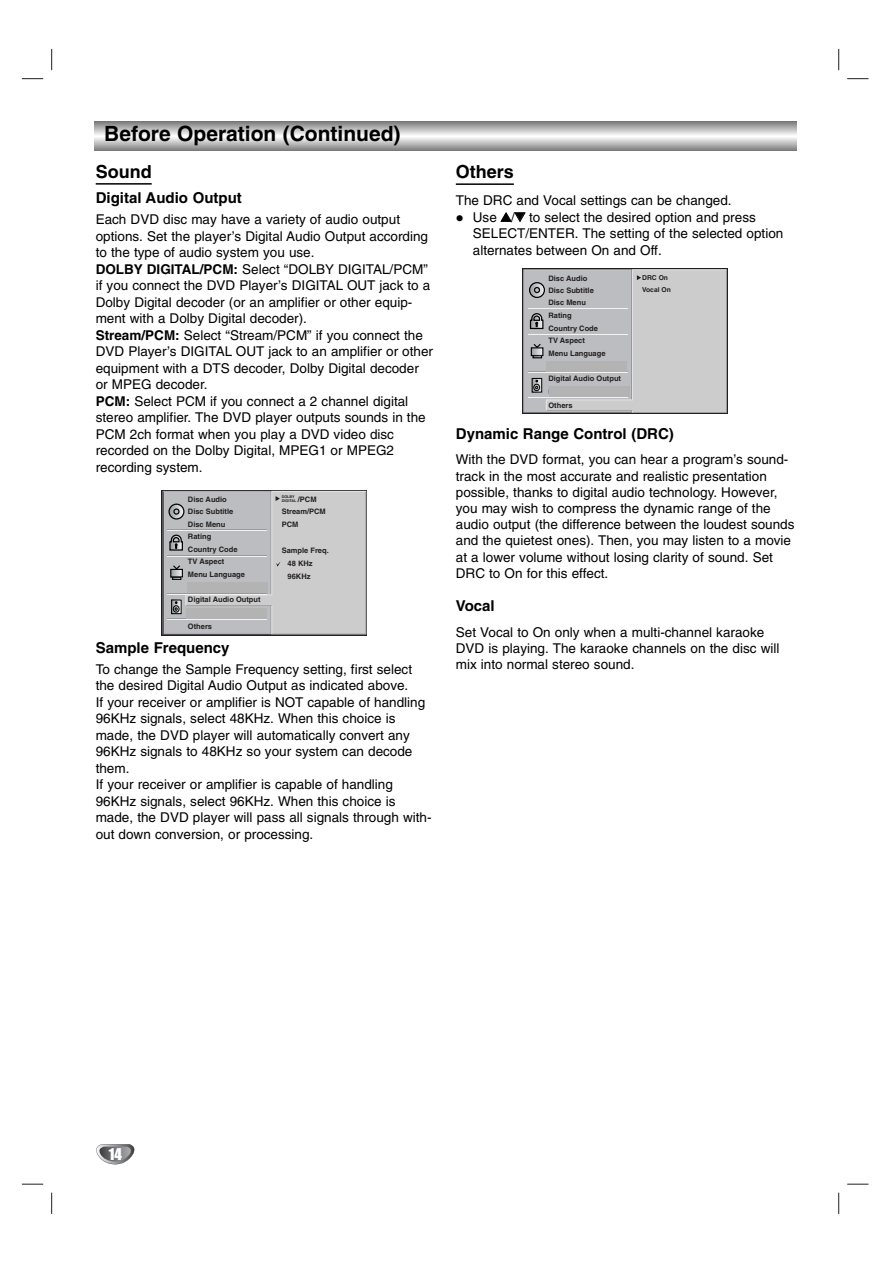
<style>
.page{position:relative;width:893px;height:1263px;background:#fff}
.page>*{position:absolute;margin:0;border:0;box-sizing:border-box;transform-origin:0 0}
.t1{font:700 21px "Helvetica";color:#000}
.t2{font:700 18px "Helvetica";color:#000}
.t3{font:700 15px "Helvetica";color:#000}
.t4{font:15px "Impact";color:#fff}
.t5{font:13.5px/16.5px "Helvetica";color:#000}
.t6{font:700 7.5px/12.5px "Helvetica";color:#231f20}
.t7{font:700 6.75px/12px "Helvetica";color:#231f20}
.t8{font:700 3.75px/3.8px "Helvetica";color:#231f20}
.s1{font-weight:700}
.s2{font-size:7.5px}
.s3{font-family:"Audio Four 4 B"}
</style>
<div class="page">
<svg style="left:51px;top:49px;width:1px;height:21px"></svg>
<svg style="left:838px;top:49px;width:1px;height:21px"></svg>
<svg style="left:51px;top:1193px;width:1px;height:21px"></svg>
<svg style="left:838px;top:1193px;width:1px;height:21px"></svg>
<svg style="left:22px;top:78px;width:21px;height:1px"></svg>
<svg style="left:847px;top:78px;width:21px;height:1px"></svg>
<svg style="left:22px;top:1184px;width:21px;height:1px"></svg>
<svg style="left:847px;top:1184px;width:21px;height:1px"></svg>
<svg style="left:96px;top:1144px;width:39px;height:20px"></svg>
<div style="left:94px;top:121px;width:702px;height:30px;background:#777"></div>
<div style="left:94px;top:122px;width:702px;height:28px;background:#808080"></div>
<div style="left:94px;top:123px;width:702px;height:26px;background:#8a8a8a"></div>
<div style="left:94px;top:124px;width:702px;height:24px;background:#939393"></div>
<div style="left:94px;top:125px;width:702px;height:22px;background:#9c9c9c"></div>
<div style="left:94px;top:126px;width:702px;height:20px;background:#a5a5a5"></div>
<div style="left:94px;top:127px;width:702px;height:18px;background:#aeaeae"></div>
<div style="left:94px;top:128px;width:702px;height:16px;background:#b8b8b8"></div>
<div style="left:94px;top:129px;width:702px;height:14px;background:#c1c1c1"></div>
<div style="left:94px;top:130px;width:702px;height:12px;background:#cbcbcb"></div>
<div style="left:94px;top:131px;width:702px;height:10px;background:#d4d4d4"></div>
<div style="left:94px;top:132px;width:702px;height:8px;background:#dedede"></div>
<div style="left:94px;top:133px;width:702px;height:6px;background:#e7e7e7"></div>
<hr style="left:94px;top:134px;width:702px;height:4px;background:#f1f1f1">
<hr style="left:94px;top:135px;width:702px;height:2px;background:#fafafa">
<hr style="left:94px;top:136px;width:702px;height:1px;background:#fff">
<hr style="left:96px;top:183px;width:56px;height:2px;background:#000">
<hr style="left:456px;top:183px;width:58px;height:2px;background:#000">
<svg style="left:523px;top:269px;width:204px;height:144px"></svg>
<svg style="left:162px;top:491px;width:204px;height:144px"></svg>
<div style="left:186px;top:608px;width:80px;height:10px;background:#b3b3b3"></div>
<div style="left:187px;top:582px;width:81px;height:10px;background:#b3b3b3"></div>
<div style="left:548px;top:386px;width:81px;height:10px;background:#b3b3b3"></div>
<div style="left:546px;top:361px;width:81px;height:10px;background:#b3b3b3"></div>
<h1 class="t1" style="left:104px;top:126px;width:298px">Before Operation (Continued)</h1>
<h2 class="t2" style="left:96px;top:165px;width:57px">Sound</h2>
<p class="t3" style="left:96px;top:193px;width:148px">Digital Audio Output</p>
<p class="t5" style="left:96px;top:212px;width:339px">Each DVD disc may have a variety of audio output options. Set the player’s Digital Audio Output according to the type of audio system you use.<br><span class="s1">DOLBY DIGITAL/PCM:</span> Select “DOLBY DIGITAL/PCM” if you connect the DVD Player’s DIGITAL OUT jack to a Dolby Digital decoder (or an amplifier or other equip&shy;ment with a Dolby Digital decoder).<br><span class="s1">Stream/PCM:</span> Select “Stream/PCM” if you connect the DVD Player’s DIGITAL OUT jack to an amplifier or other equipment with a DTS decoder, Dolby Digital decoder or MPEG decoder.<br><span class="s1">PCM:</span> Select PCM if you connect a 2 channel digital stereo amplifier. The DVD player outputs sounds in the PCM 2ch format when you play a DVD video disc recorded on the Dolby Digital, MPEG1 or MPEG2 recording system.</p>
<p class="t6" style="left:188px;top:494px;width:40px">Disc Audio</p>
<p class="t8" style="left:282px;top:495px;width:36px">DOLBY<br>DIGITAL <span class="s2">/PCM</span></p>
<p class="t6" style="left:282px;top:506px;width:46px">Stream/PCM<br>PCM</p>
<p class="t6" style="left:287px;top:544px;width:43px;line-height:13px;text-indent:-6px">Sample Freq.<br>48 KHz<br>96KHz</p>
<p class="t6" style="left:188px;top:506px;width:51px">Disc Subtitle<br>Disc Menu<br>Rating<br>Country Code<br>TV Aspect</p>
<p class="t6" style="left:188px;top:569px;width:59px">Menu Language</p>
<p class="t6" style="left:188px;top:594px;width:74px">Digital Audio Output</p>
<p class="t6" style="left:188px;top:621px;width:26px">Others</p>
<p class="t3" style="left:96px;top:642px;width:135px">Sample Frequency</p>
<p class="t5" style="left:96px;top:662px;width:337px">To change the Sample Frequency setting, first select the desired Digital Audio Output as indicated above.<br>If your receiver or amplifier is NOT capable of handling 96KHz signals, select 48KHz. When this choice is made, the DVD player will automatically convert any 96KHz signals to 48KHz so your system can decode them.<br>If your receiver or amplifier is capable of handling 96KHz signals, select 96KHz. When this choice is made, the DVD player will pass all signals through with&shy;out down conversion, or processing.</p>
<h2 class="t2" style="left:456px;top:165px;width:59px">Others</h2>
<p class="t5" style="left:473px;top:193px;width:312px;text-indent:-17px">The DRC and Vocal settings can be changed.<br>Use <span class="s3">3</span>/<span class="s3">4</span> to select the desired option and press SELECT/ENTER. The setting of the selected option alternates between On and Off.</p>
<p class="t6" style="left:548px;top:273px;width:40px">Disc Audio</p>
<p class="t7" style="left:642px;top:272px;width:30px">DRC On<br>Vocal On</p>
<p class="t6" style="left:548px;top:285px;width:51px">Disc Subtitle<br>Disc Menu<br>Rating<br>Country Code<br>TV Aspect</p>
<p class="t6" style="left:548px;top:348px;width:59px">Menu Language</p>
<p class="t6" style="left:548px;top:373px;width:74px">Digital Audio Output</p>
<p class="t6" style="left:548px;top:400px;width:26px">Others</p>
<p class="t3" style="left:456px;top:428px;width:219px">Dynamic Range Control (DRC)</p>
<p class="t5" style="left:456px;top:453px;width:340px">With the DVD format, you can hear a program’s sound&shy;track in the most accurate and realistic presentation possible, thanks to digital audio technology. However, you may wish to compress the dynamic range of the audio output (the difference between the loudest sounds and the quietest ones). Then, you may listen to a movie at a lower volume without losing clarity of sound. Set DRC to On for this effect.</p>
<p class="t3" style="left:456px;top:601px;width:40px">Vocal</p>
<p class="t5" style="left:456px;top:625px;width:325px">Set Vocal to On only when a multi-channel karaoke<br>DVD is playing. The karaoke channels on the disc will mix into normal stereo sound.</p>
<p class="t4" style="left:109px;top:1149px;width:15px">14</p>
</div>
